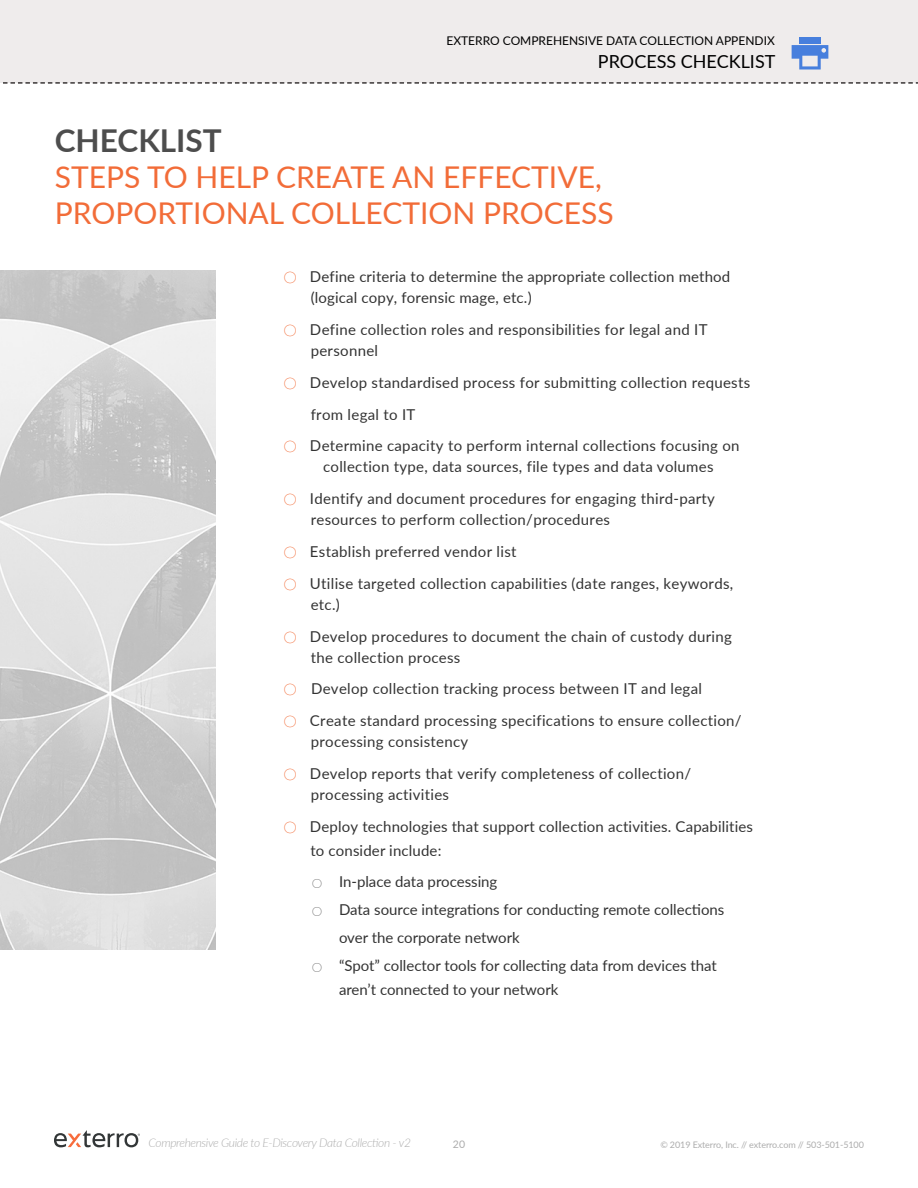
<style>
.page{position:relative;width:918px;height:1188px;background:#fff}
.page>*{position:absolute;margin:0;border:0;box-sizing:border-box;transform-origin:0 0}
.t1{font:700 31.5px "Lato";color:#4d4d4d}
.t2{font:30px/36px "Lato";color:#f26c38}
.t3{font:18px "Lato";color:#000}
.t4{font:15px/21px "Lato";letter-spacing:.02em;color:#333}
.t5{font:15px "Lato";color:#333}
.t6{font:13.5px "Lato";color:#f26c38}
.t7{font:italic 300 12px "Lato";letter-spacing:-.03em;color:#adadad}
.t8{font:12px "Lato";color:#000}
.t9{font:10.5px "Lato";color:#adadad}
.t10{font:9px "Lato";letter-spacing:-.01em;color:#adadad}
.s1{font-size:10.5px;color:#4d4d4d}
</style>
<div class="page">
<svg style="left:54px;top:1130px;width:86px;height:17px"></svg>
<div style="left:0;top:0;width:918px;height:83px;background:#efecec"></div>
<div style="left:799px;top:37px;width:22px;height:6px;background:#477fdd"></div>
<svg style="left:792px;top:45px;width:36px;height:24px"></svg>
<svg style="left:3px;top:82px;width:915px;height:2px"></svg>
<img style="left:0;top:271px;width:215px;height:678px">
<p class="t8" style="left:446px;top:32px;width:330px">EXTERRO COMPREHENSIVE DATA COLLECTION APPENDIX</p>
<p class="t3" style="left:598px;top:49px;width:179px">PROCESS CHECKLIST</p>
<h1 class="t1" style="left:55px;top:118px;width:168px">CHECKLIST</h1>
<h2 class="t2" style="left:55px;top:158px;width:560px">STEPS TO HELP CREATE AN EFFECTIVE,<br>PROPORTIONAL COLLECTION PROCESS</h2>
<p class="t6" style="left:284px;top:268px;width:14px">⃝</p>
<p class="t4" style="left:310px;top:266px;width:422px">Define criteria to determine the appropriate collection method (logical copy, forensic mage, etc.)</p>
<p class="t6" style="left:284px;top:320px;width:14px">⃝</p>
<p class="t4" style="left:310px;top:318px;width:399px">Define collection roles and responsibilities for legal and IT personnel</p>
<p class="t6" style="left:284px;top:373px;width:14px">⃝</p>
<p class="t4" style="left:310px;top:366px;width:442px;line-height:31.8px">Develop standardised process for submitting collection requests from legal to IT</p>
<p class="t6" style="left:284px;top:437px;width:14px">⃝</p>
<p class="t4" style="left:323px;top:435px;width:418px;text-indent:-13px">Determine capacity to perform internal collections focusing on collection type, data sources, file types and data volumes</p>
<p class="t6" style="left:284px;top:490px;width:14px">⃝</p>
<p class="t4" style="left:310px;top:488px;width:406px">Identify and document procedures for engaging third-party resources to perform collection/procedures</p>
<p class="t6" style="left:284px;top:542px;width:14px">⃝</p>
<p class="t4" style="left:310px;top:540px;width:208px">Establish preferred vendor list</p>
<p class="t6" style="left:284px;top:574px;width:14px">⃝</p>
<p class="t4" style="left:310px;top:572px;width:425px">Utilise targeted collection capabilities (date ranges, keywords, etc.)</p>
<p class="t6" style="left:284px;top:627px;width:14px">⃝</p>
<p class="t4" style="left:310px;top:625px;width:423px">Develop procedures to document the chain of custody during the collection process</p>
<p class="t6" style="left:284px;top:680px;width:14px">⃝</p>
<p class="t4" style="left:311px;top:678px;width:392px">Develop collection tracking process between IT and legal</p>
<p class="t6" style="left:284px;top:712px;width:14px">⃝</p>
<p class="t4" style="left:310px;top:710px;width:433px">Create standard processing specifications to ensure collection/ processing consistency</p>
<p class="t6" style="left:284px;top:764px;width:14px">⃝</p>
<p class="t4" style="left:310px;top:762px;width:383px">Develop reports that verify completeness of collection/ processing activities</p>
<p class="t6" style="left:284px;top:817px;width:14px">⃝</p>
<p class="t4" style="left:310px;top:814px;width:445px;line-height:23.7px">Deploy technologies that support collection activities. Capabilities to consider include:</p>
<p class="t5" style="left:312px;top:871px;width:187px"><span class="s1">⃝</span> In-place data processing</p>
<p class="t5" style="left:312px;top:899px;width:414px"><span class="s1">⃝</span> Data source integrations for conducting remote collections</p>
<p class="t5" style="left:339px;top:927px;width:182px">over the corporate network</p>
<p class="t5" style="left:312px;top:954px;width:406px"><span class="s1">⃝</span> “Spot” collector tools for collecting data from devices that</p>
<p class="t5" style="left:339px;top:979px;width:221px">aren’t connected to your network</p>
<p class="t7" style="left:148px;top:1134px;width:264px">Comprehensive Guide to E-Discovery Data Collection - v2</p>
<p class="t9" style="left:453px;top:1136px;width:14px">20</p>
<p class="t10" style="left:660px;top:1138px;width:205px">© 2019 Exterro, Inc. // exterro.com // 503-501-5100</p>
</div>
